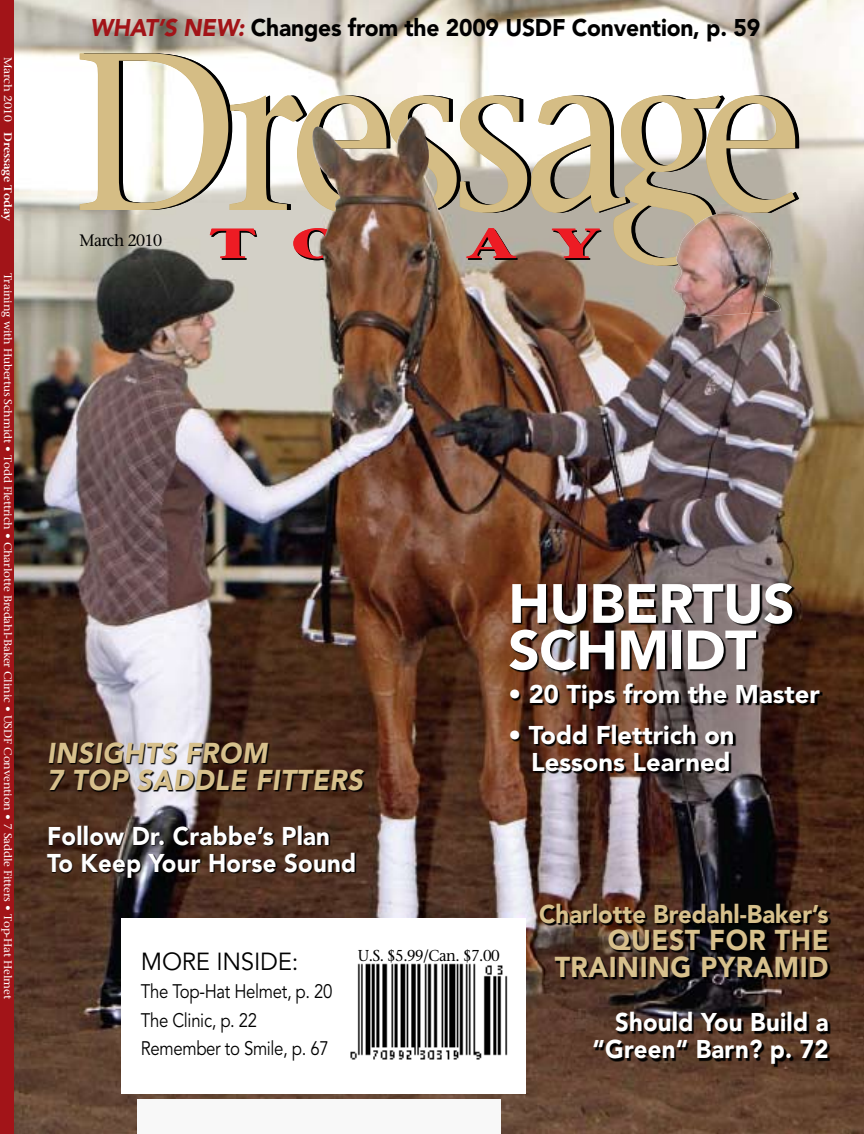
<style>
.page{position:relative;width:864px;height:1134px;background:#fff}
.page>*{position:absolute;margin:0;border:0;box-sizing:border-box;transform-origin:0 0}
.t1{font:223.5px "Stone Serif";letter-spacing:-.075em;color:#cbb06e;scale:.95 1}
.t2{font:900 54.75px/46.5px "Avenir";letter-spacing:-.01em;color:#fff;text-align:right}
.t3{font:700 42px "Stone Serif";color:#000;scale:1.5 1}
.t4{font:italic 900 28.5px/27px "Avenir";letter-spacing:.02em;color:#d7c08c;scale:.94 1}
.t5{font:900 28.5px/27px "Avenir";letter-spacing:.02em;color:#d7c08c;text-align:right;scale:.94 1}
.t6{font:900 25.5px/27px "Avenir";color:#fff;text-align:right;scale:.94 1}
.t7{font:900 25.5px/27px "Avenir";color:#fff;text-align:right}
.t8{font:900 25.5px "Avenir";color:#d7c08c;scale:.94 1}
.t9{font:24.6px "Avenir";letter-spacing:-.01em;color:#000}
.t10{font:900 24px "Avenir";letter-spacing:-.01em;color:#000;scale:.95 1}
.t11{font:19.5px/28.5px "Avenir";letter-spacing:-.02em;color:#000;scale:.86 1}
.t12{font:16.5px "Stone Serif";letter-spacing:-.035em;color:#000;scale:.95 1}
.t13{font:15.75px "Stone Serif";letter-spacing:-.035em;color:#000;scale:.95 1}
.t14{font:10.95px "Stone Serif";letter-spacing:-.015em;color:#fff;scale:1.07 1}
.t15{font:600 10.95px "Stone Serif";letter-spacing:-.015em;color:#fff;scale:1.1 1}
.s1{font-weight:400}
.s2{font-style:italic;color:#a21418}
</style>
<div class="page">
<img style="left:13px;top:0;width:851px;height:1134px">
<svg style="left:84px;top:54px;width:715px;height:212px"></svg>
<div style="left:122px;top:918px;width:404px;height:175px;background:#fff"></div>
<img style="left:137px;top:1099px;width:363px;height:35px">
<div style="left:0;top:0;width:13px;height:1134px;background:#a21418"></div>
<img style="left:350px;top:963px;width:158px;height:97px">
<svg style="left:541px;top:905px;width:323px;height:209px;background:#432d21"></svg>
<img style="left:510px;top:584px;width:354px;height:232px">
<svg style="left:48px;top:826px;width:361px;height:106px"></svg>
<svg style="left:49px;top:743px;width:367px;height:121px;background:#503c33"></svg>
<img style="left:310px;top:117px;width:145px;height:186px">
<svg style="left:671px;top:209px;width:110px;height:4px"></svg>
<img style="left:671px;top:213px;width:110px;height:105px">
<p class="t15" style="left:15px;top:57px;width:151px;rotate:90deg"><span class="s1">March 2010</span> Dressage Today</p>
<p class="t14" style="left:15px;top:273px;width:681px;rotate:90deg">Training with Hubertus Schmidt • Todd Flettrich • Charlotte Bredahl-Baker Clinic • USDF Convention • 7 Saddle Fitters • Top-Hat Helmet</p>
<p class="t10" style="left:90px;top:13px;width:707px"><span class="s2">WHAT’S NEW:</span> Changes from the 2009 USDF Convention, p. 59</p>
<p class="t1" style="left:71px;top:0;width:772px">Dressage</p>
<p class="t12" style="left:80px;top:230px;width:88px">March 2010</p>
<p class="t3" style="left:211px;top:219px;width:262px">T O D A Y</p>
<p class="t4" style="left:47px;top:740px;width:337px">INSIGHTS FROM<br>7 TOP SADDLE FITTERS</p>
<p class="t2" style="left:508px;top:580px;width:250px">ertus<br>Schmidt</p>
<p class="t7" style="left:508px;top:681px;width:313px">• 20 Tips from the Master</p>
<p class="t7" style="left:508px;top:721px;width:228px">• Todd Flettrich on<br>Lessons Learned</p>
<p class="t2" style="left:508px;top:580px;width:39px">Hub</p>
<p class="t6" style="left:47px;top:822px;width:330px;text-align:left">Follow Dr. Crabbe’s Plan<br>To Keep Your Horse Sound</p>
<p class="t9" style="left:141px;top:947px;width:159px">MORE INSIDE:</p>
<p class="t11" style="left:141px;top:978px;width:224px">The Top-Hat Helmet, p. 20<br>The Clinic, p. 22<br>Remember to Smile, p. 67</p>
<p class="t13" style="left:358px;top:946px;width:151px">U.S. $5.99/Can. $7.00</p>
<p class="t8" style="left:539px;top:899px;width:309px">Charlotte Bredahl-Baker’s</p>
<p class="t5" style="left:555px;top:927px;width:293px">qu est for the<br>Training Pyramid</p>
<p class="t6" style="left:593px;top:1009px;width:253px">Should You Build a “Green“ Barn? p. 72</p>
</div>
